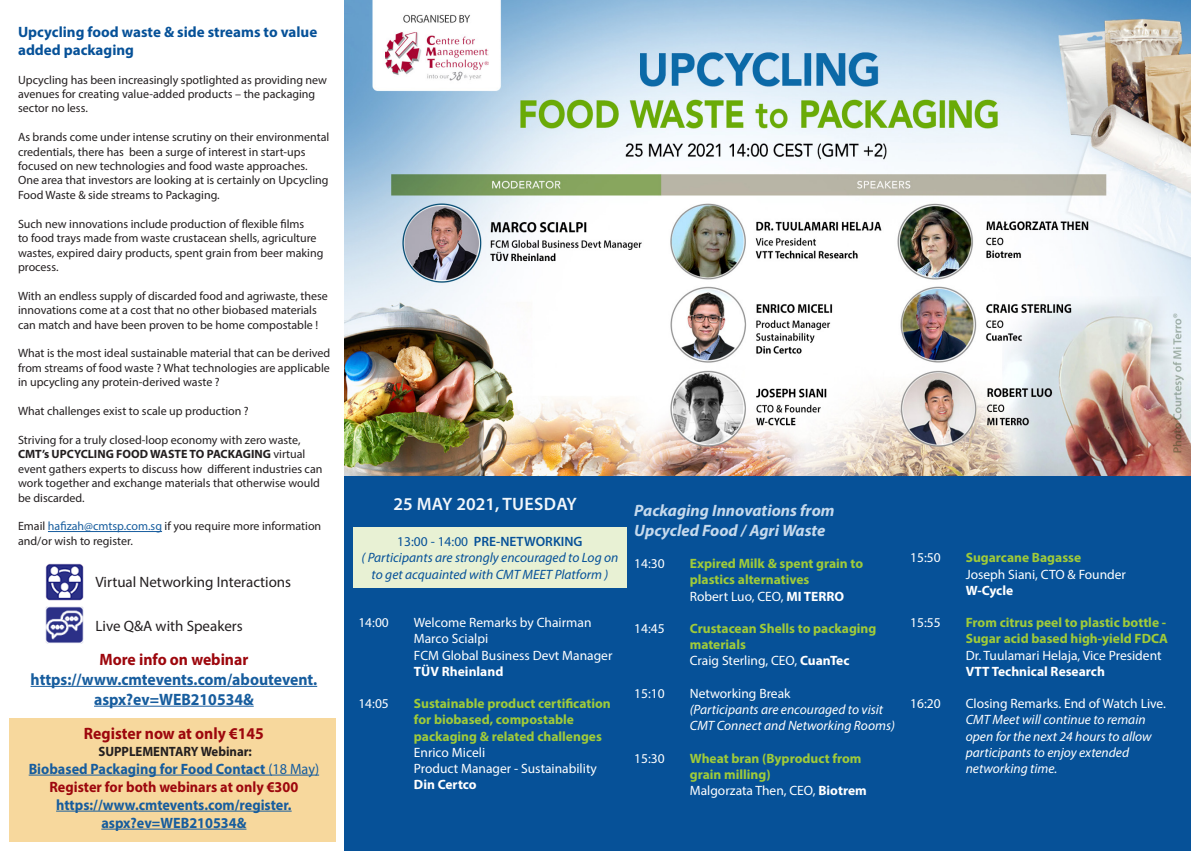
<style>
.page{position:relative;width:1191px;height:851px;background:#fff}
.page>*{position:absolute;margin:0;border:0;box-sizing:border-box;transform-origin:0 0}
.t1{font:600 18px "Myriad Pro";color:#f2f7fb}
.t2{font:700 16.5px/19.8px "Myriad Pro";color:#175d9e;text-align:center;scale:.95 1}
.t3{font:italic 700 16.5px/19.8px "Myriad Pro";color:#c5d9ec}
.t4{font:700 16.5px "Myriad Pro";color:#9d070d;scale:.95 1}
.t5{font:700 15px/18px "Myriad Pro";color:#175d9e;text-align:center;scale:.95 1}
.Bullet{font:700 15px/18px "Myriad Pro";color:#065198}
.t6{font:15px "Myriad Pro";color:#231f20}
.t7{font:700 15px "Myriad Pro";color:#9d070d;scale:.95 1}
.t8{font:13.5px "Myriad Pro";color:#fff}
.t9{font:700 13.5px/16.2px "Myriad Pro";color:#a0cb39}
.t10{font:italic 13.5px/16.2px "Myriad Pro";color:#fff}
.t11{font:italic 13.5px/16.2px "Myriad Pro";color:#065198;text-align:center}
.t12{font:700 13.5px "Myriad Pro";color:#fff}
.t13{font:600 13.5px "Myriad Pro";color:#065198}
.t14{font:700 13.5px "Myriad Pro";color:#231f20;scale:.95 1}
.Bullet-2{font:12px/14.4px "Myriad Pro";color:#231f20}
.s1{font-weight:700}
.s2{color:#175d9e}
.s3{font-weight:400}
</style>
<div class="page">
<img style="left:344px;top:0;width:846px;height:476px">
<div style="left:344px;top:476px;width:846px;height:374px;background:#065198"></div>
<hr style="left:48px;top:531px;width:114px;height:1px;background:#175d9e">
<div style="left:353px;top:527px;width:273px;height:60px;background:#e8f1d4"></div>
<div style="left:9px;top:717px;width:327px;height:124px;background:#f7d89d"></div>
<hr style="left:31px;top:685px;width:286px;height:1px;background:#175d9e">
<hr style="left:94px;top:705px;width:160px;height:1px;background:#175d9e">
<hr style="left:29px;top:774px;width:290px;height:1px;background:#175d9e">
<hr style="left:56px;top:810px;width:236px;height:1px;background:#175d9e">
<hr style="left:101px;top:828px;width:145px;height:1px;background:#175d9e">
<img style="left:46px;top:563px;width:37px;height:37px">
<img style="left:46px;top:606px;width:37px;height:37px">
<p class="Bullet" style="left:18px;top:22px;width:301px">Upcycling food waste &amp; side streams to value added packaging</p>
<p class="Bullet-2" style="left:18px;top:72px;width:310px">Upcycling has been increasingly spotlighted as providing new avenues for creating value-added products – the packaging sector no less.</p>
<p class="Bullet-2" style="left:18px;top:130px;width:313px">As brands come under intense scrutiny on their environmental credentials, there has been a surge of interest in start-ups focused on new technologies and food waste approaches.<br>One area that investors are looking at is certainly on Upcycling Food Waste &amp; side streams to Packaging.</p>
<p class="Bullet-2" style="left:18px;top:216px;width:307px">Such new innovations include production of flexible films<br>to food trays made from waste crustacean shells, agriculture wastes, expired dairy products, spent grain from beer making process.</p>
<p class="Bullet-2" style="left:18px;top:288px;width:311px">With an endless supply of discarded food and agriwaste, these innovations come at a cost that no other biobased materials can match and have been proven to be home compostable !</p>
<p class="Bullet-2" style="left:18px;top:346px;width:314px;text-align:justify">What is the most ideal sustainable material that can be derived from streams of food waste ? What technologies are applicable in upcycling any protein-derived waste ?</p>
<p class="Bullet-2" style="left:18px;top:403px;width:232px">What challenges exist to scale up production ?</p>
<p class="Bullet-2" style="left:18px;top:432px;width:306px">Striving for a truly closed-loop economy with zero waste, <span class="s1">CMT’s UPCYCLING FOOD WASTE TO PACKAGING</span> virtual event gathers experts to discuss how different industries can work together and exchange materials that otherwise would be discarded.</p>
<p class="Bullet-2" style="left:18px;top:519px;width:305px">Email <span class="s2">hafizah@cmtsp.com.sg</span> if you require more information and/or wish to register.</p>
<p class="t6" style="left:95px;top:573px;width:197px">Virtual Networking Interactions</p>
<p class="t6" style="left:95px;top:616px;width:149px">Live Q&amp;A with Speakers</p>
<p class="t4" style="left:99px;top:648px;width:158px">More info on webinar</p>
<p class="t2" style="left:31px;top:668px;width:303px">https://www.cmtevents.com/aboutevent. aspx?ev=WEB210534&amp;</p>
<p class="t4" style="left:84px;top:723px;width:191px">Register now at only €145</p>
<p class="t14" style="left:98px;top:742px;width:163px">SUPPLEMENTARY Webinar:</p>
<p class="t5" style="left:29px;top:759px;width:307px">Biobased Packaging for Food Contact <span class="s3">(18 May)</span></p>
<p class="t7" style="left:49px;top:776px;width:263px">Register for both webinars at only €300</p>
<p class="t5" style="left:56px;top:795px;width:249px">https://www.cmtevents.com/register. aspx?ev=WEB210534&amp;</p>
<p class="t1" style="left:393px;top:492px;width:185px">25 MAY 2021, TUESDAY</p>
<p class="t13" style="left:397px;top:533px;width:187px"><span class="s3">13:00 - 14:00</span> PRE-NETWORKING</p>
<p class="t11" style="left:361px;top:549px;width:258px">( Participants are strongly encouraged to Log on to get acquainted with CMT MEET Platform )</p>
<p class="t8" style="left:358px;top:614px;width:32px">14:00</p>
<p class="t8" style="left:414px;top:614px;width:179px">Welcome Remarks by Chairman</p>
<p class="t8" style="left:414px;top:630px;width:76px">Marco Scialpi</p>
<p class="t8" style="left:414px;top:646px;width:200px">FCM Global Business Devt Manager</p>
<p class="t12" style="left:414px;top:662px;width:91px">TÜV Rheinland</p>
<p class="t8" style="left:358px;top:695px;width:32px">14:05</p>
<p class="t9" style="left:414px;top:695px;width:198px">Sustainable product certification for biobased, compostable packaging &amp; related challenges</p>
<p class="t8" style="left:414px;top:744px;width:73px">Enrico Miceli</p>
<p class="t8" style="left:414px;top:760px;width:185px">Product Manager - Sustainability</p>
<p class="t12" style="left:414px;top:775px;width:64px">Din Certco</p>
<p class="t3" style="left:634px;top:500px;width:202px">Packaging Innovations from<br>Upcycled Food / Agri Waste</p>
<p class="t8" style="left:634px;top:555px;width:32px">14:30</p>
<p class="t9" style="left:690px;top:555px;width:175px">Expired Milk &amp; spent grain to plastics alternatives</p>
<p class="t8" style="left:690px;top:587px;width:156px">Robert Luo, CEO, <span class="s1">MI TERRO</span></p>
<p class="t8" style="left:634px;top:620px;width:32px">14:45</p>
<p class="t9" style="left:690px;top:620px;width:188px">Crustacean Shells to packaging materials</p>
<p class="t8" style="left:690px;top:652px;width:161px">Craig Sterling, CEO, <span class="s1">CuanTec</span></p>
<p class="t8" style="left:634px;top:685px;width:32px">15:10</p>
<p class="t8" style="left:690px;top:685px;width:102px">Networking Break</p>
<p class="t10" style="left:690px;top:701px;width:207px">(Participants are encouraged to visit<br>CMT Connect and Networking Rooms)</p>
<p class="t8" style="left:634px;top:749px;width:32px">15:30</p>
<p class="t9" style="left:690px;top:749px;width:173px">Wheat bran (Byproduct from grain milling)</p>
<p class="t8" style="left:690px;top:782px;width:178px">Malgorzata Then, CEO, <span class="s1">Biotrem</span></p>
<p class="t8" style="left:910px;top:549px;width:32px">15:50</p>
<p class="t9" style="left:965px;top:549px;width:117px">Sugarcane Bagasse</p>
<p class="t8" style="left:965px;top:565px;width:162px">Joseph Siani, CTO &amp; Founder</p>
<p class="t12" style="left:965px;top:581px;width:49px">W-Cycle</p>
<p class="t8" style="left:910px;top:614px;width:32px">15:55</p>
<p class="t9" style="left:965px;top:614px;width:204px">From citrus peel to plastic bottle -<br>Sugar acid based high-yield FDCA</p>
<p class="t8" style="left:965px;top:646px;width:197px">Dr. Tuulamari Helaja, Vice President</p>
<p class="t12" style="left:965px;top:662px;width:141px">VTT Technical Research</p>
<p class="t8" style="left:910px;top:695px;width:32px">16:20</p>
<p class="t8" style="left:965px;top:695px;width:202px">Closing Remarks. End of Watch Live.</p>
<p class="t10" style="left:965px;top:711px;width:187px">CMT Meet will continue to remain open for the next 24 hours to allow participants to enjoy extended networking time.</p>
</div>
